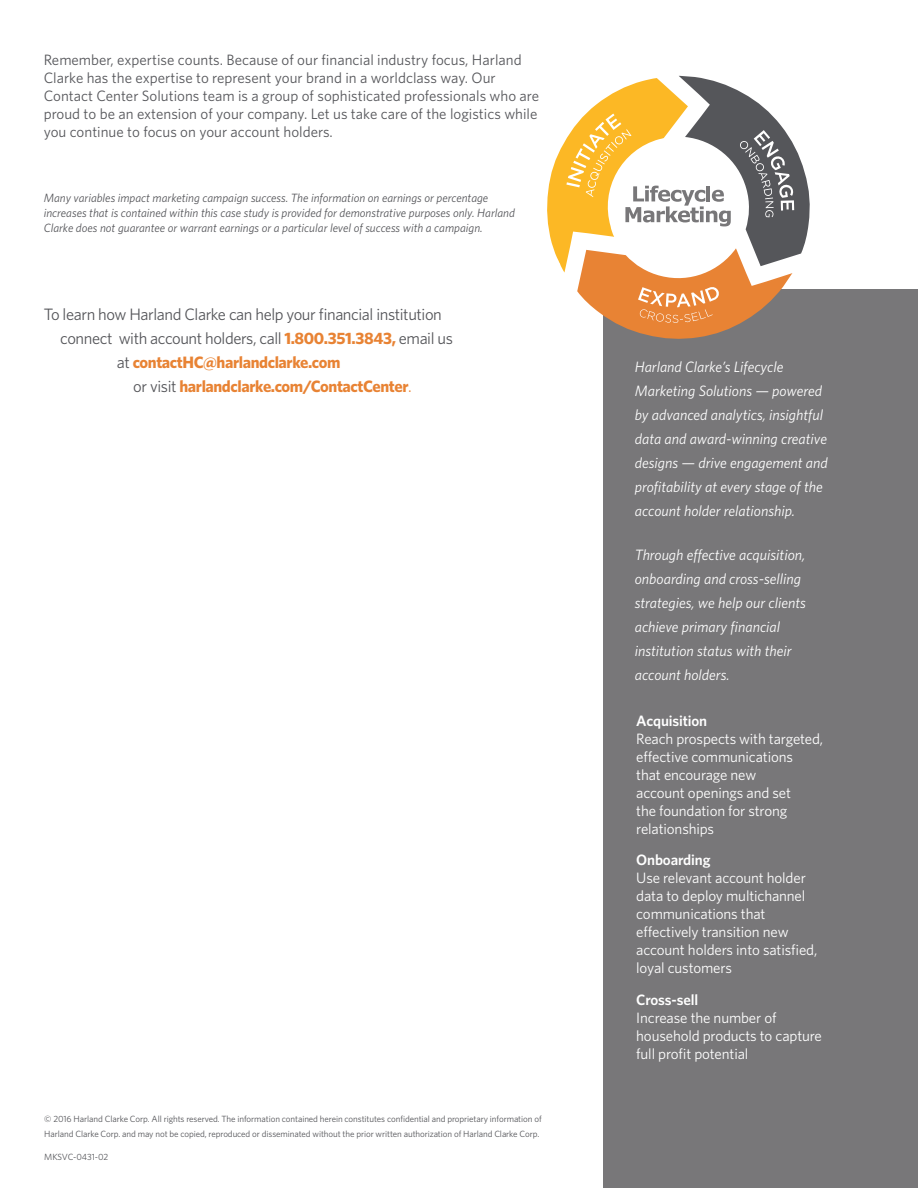
<style>
.page{position:relative;width:918px;height:1188px;background:#fff}
.page>*{position:absolute;margin:0;border:0;box-sizing:border-box;transform-origin:0 0}
.t1{font:16.5px "Whitney";letter-spacing:-.025em;color:#55565a}
.t2{font:700 16.5px "Whitney";letter-spacing:-.025em;color:#e88334}
.t3{font:italic 15px/24px "Whitney";color:#fff}
.t4{font:15px/18px "Whitney";letter-spacing:-.01em;color:#fff}
.t5{font:15px/18px "Whitney";color:#55565a}
.t6{font:600 15px "Whitney";letter-spacing:-.01em;color:#fff}
.t7{font:italic 12px/15px "Whitney";color:#55565a}
.t8{font:9px/15px "Whitney";letter-spacing:-.01em;color:#55565a}
.s1{font-weight:700;color:#e88334}
.s2{font-weight:400;color:#55565a}
.s3{font-weight:400}
</style>
<div class="page">
<div style="left:604px;top:289px;width:314px;height:899px;background:#787779"></div>
<svg style="left:547px;top:76px;width:263px;height:264px"></svg>
<p class="t5" style="left:44px;top:50px;width:497px">Remember, expertise counts. Because of our financial industry focus, Harland Clarke has the expertise to represent your brand in a worldclass way. Our Contact Center Solutions team is a group of sophisticated professionals who are proud to be an extension of your company. Let us take care of the logistics while you continue to focus on your account holders.</p>
<p class="t7" style="left:44px;top:190px;width:473px">Many variables impact marketing campaign success. The information on earnings or percentage increases that is contained within this case study is provided for demonstrative purposes only. Harland<br>Clarke does not guarantee or warrant earnings or a particular level of success with a campaign.</p>
<p class="t1" style="left:44px;top:303px;width:400px">To learn how Harland Clarke can help your financial institution</p>
<p class="t1" style="left:60px;top:327px;width:394px">connect with account holders, call <span class="s1">1.800.351.3843,</span> email us</p>
<p class="t2" style="left:117px;top:351px;width:225px"><span class="s2">at</span> contactHC@harlandclarke.com</p>
<p class="t2" style="left:133px;top:375px;width:280px"><span class="s2">or visit</span> harlandclarke.com/ContactCenter<span class="s3">.</span></p>
<p class="t8" style="left:44px;top:1111px;width:499px">© 2016 Harland Clarke Corp. All rights reserved. The information contained herein constitutes confidential and proprietary information of<br>Harland Clarke Corp. and may not be copied, reproduced or disseminated without the prior written authorization of Harland Clarke Corp.</p>
<p class="t8" style="left:44px;top:1149px;width:66px">MKSVC-0431-02</p>
<p class="t3" style="left:635px;top:354px;width:195px">Harland Clarke’s Lifecycle<br>Marketing Solutions — powered by advanced analytics, insightful data and award-winning creative designs — drive engagement and profitability at every stage of the account holder relationship.</p>
<p class="t3" style="left:635px;top:542px;width:173px">Through effective acquisition, onboarding and cross-selling strategies, we help our clients achieve primary financial institution status with their account holders.</p>
<p class="t6" style="left:636px;top:710px;width:73px">Acquisition</p>
<p class="t4" style="left:636px;top:729px;width:188px">Reach prospects with targeted, effective communications<br>that encourage new<br>account openings and set<br>the foundation for strong relationships</p>
<p class="t6" style="left:636px;top:850px;width:76px">Onboarding</p>
<p class="t4" style="left:636px;top:869px;width:183px">Use relevant account holder data to deploy multichannel communications that effectively transition new account holders into satisfied, loyal customers</p>
<p class="t6" style="left:636px;top:989px;width:63px">Cross-sell</p>
<p class="t4" style="left:636px;top:1008px;width:187px">Increase the number of household products to capture full profit potential</p>
</div>
